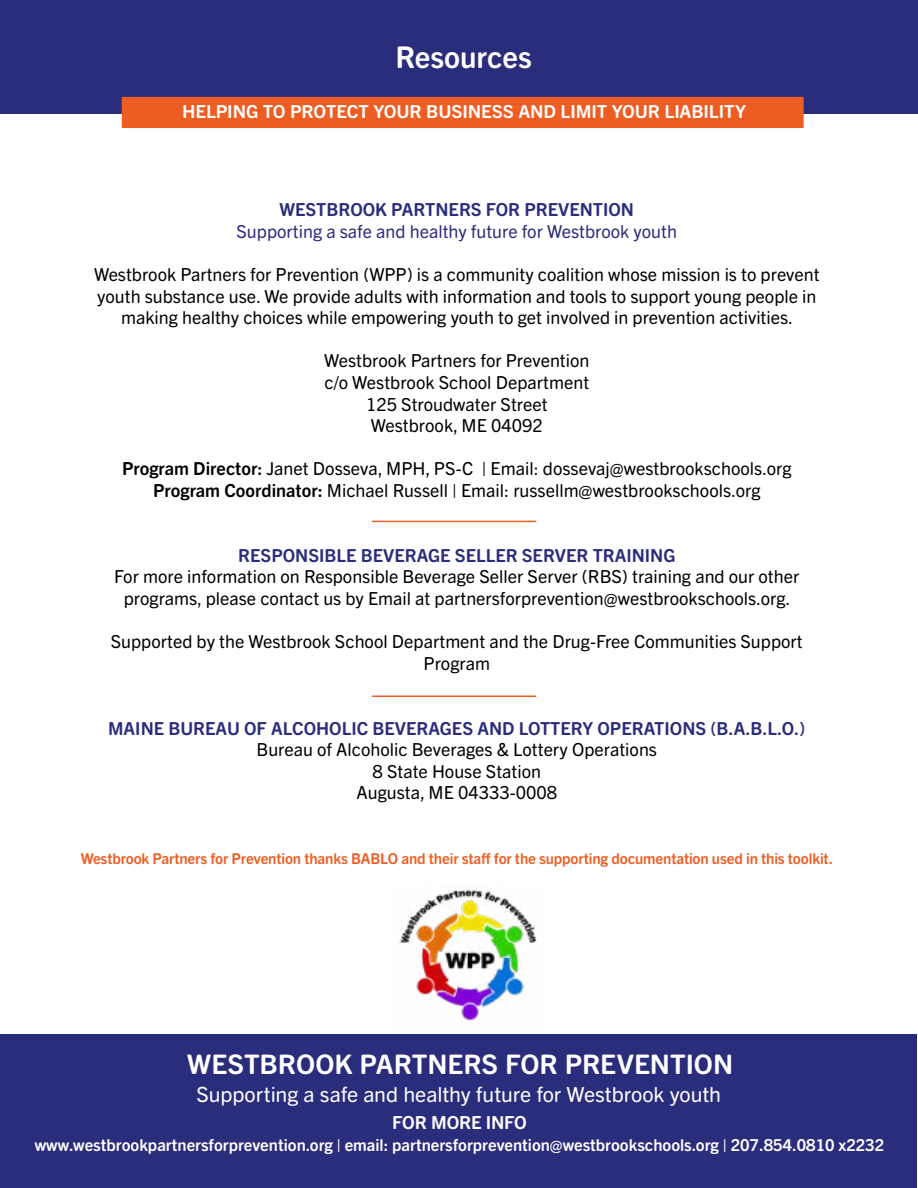
<style>
.page{position:relative;width:918px;height:1188px;background:#fff}
.page>*{position:absolute;margin:0;border:0;box-sizing:border-box;transform-origin:0 0}
.t1{font:700 30px "Trade Gothic Next SR Pro";color:#fff}
.t2{font:700 27px "Trade Gothic Next SR Pro";color:#fff}
.t3{font:21px "Trade Gothic Next SR Pro";letter-spacing:-.005em;color:#fff}
.t4{font:18px/21.6px "Trade Gothic Next SR Pro";color:#000;text-align:center}
.t5{font:700 18px "Trade Gothic Next SR Pro";color:#2a2d7c}
.t6{font:700 18px "Trade Gothic Next SR Pro";letter-spacing:-.005em;color:#fff}
.t7{font:18px "Trade Gothic Next SR Pro";color:#2a2d7c}
.t8{font:700 16.5px "Trade Gothic Next SR Pro";color:#fff}
.t9{font:700 15px "Trade Gothic Next SR Pro";letter-spacing:-.01em;color:#ee5e23}
.s1{font-weight:700}
</style>
<div class="page">
<div style="left:0;top:1035px;width:917px;height:153px;background:#2a2d7c"></div>
<div style="left:0;top:0;width:918px;height:113px;background:#2a2d7c"></div>
<div style="left:122px;top:97px;width:682px;height:31px;background:#ee5e23"></div>
<hr style="left:372px;top:521px;width:164px;height:1px;background:#ee5e23">
<hr style="left:372px;top:696px;width:164px;height:1px;background:#ee5e23">
<img style="left:394px;top:887px;width:151px;height:148px">
<h1 class="t1" style="left:396px;top:36px;width:138px">Resources</h1>
<p class="t6" style="left:182px;top:99px;width:565px">HELPING TO PROTECT YOUR BUSINESS AND LIMIT YOUR LIABILITY</p>
<p class="t5" style="left:280px;top:197px;width:356px">WESTBROOK PARTNERS FOR PREVENTION</p>
<p class="t7" style="left:237px;top:219px;width:442px">Supporting a safe and healthy future for Westbrook youth</p>
<p class="t4" style="left:94px;top:262px;width:727px">Westbrook Partners for Prevention (WPP) is a community coalition whose mission is to prevent youth substance use. We provide adults with information and tools to support young people in making healthy choices while empowering youth to get involved in prevention activities.</p>
<p class="t4" style="left:324px;top:349px;width:267px">Westbrook Partners for Prevention c/o Westbrook School Department<br>125 Stroudwater Street<br>Westbrook, ME 04092</p>
<p class="t4" style="left:122px;top:457px;width:671px"><span class="s1">Program Director:</span> Janet Dosseva, MPH, PS-C | Email: dossevaj@westbrookschools.org<br><span class="s1">Program Coordinator:</span> Michael Russell | Email: russellm@westbrookschools.org</p>
<p class="t5" style="left:238px;top:543px;width:439px">RESPONSIBLE BEVERAGE SELLER SERVER TRAINING</p>
<p class="t4" style="left:114px;top:565px;width:687px">For more information on Responsible Beverage Seller Server (RBS) training and our other programs, please contact us by Email at partnersforprevention@westbrookschools.org.</p>
<p class="t4" style="left:111px;top:630px;width:693px">Supported by the Westbrook School Department and the Drug-Free Communities Support<br>Program</p>
<p class="t5" style="left:108px;top:715px;width:699px">MAINE BUREAU OF ALCOHOLIC BEVERAGES AND LOTTERY OPERATIONS (B.A.B.L.O.)</p>
<p class="t4" style="left:257px;top:738px;width:402px">Bureau of Alcoholic Beverages &amp; Lottery Operations<br>8 State House Station<br>Augusta, ME 04333-0008</p>
<p class="t9" style="left:81px;top:848px;width:754px">Westbrook Partners for Prevention thanks BABLO and their staff for the supporting documentation used in this toolkit.</p>
<h2 class="t2" style="left:187px;top:1045px;width:547px">WESTBROOK PARTNERS FOR PREVENTION</h2>
<p class="t3" style="left:196px;top:1080px;width:526px">Supporting a safe and healthy future for Westbrook youth</p>
<p class="t6" style="left:392px;top:1110px;width:136px">FOR MORE INFO</p>
<p class="t8" style="left:35px;top:1133px;width:851px">www.westbrookpartnersforprevention.org | email: partnersforprevention@westbrookschools.org | 207.854.0810 x2232</p>
</div>
